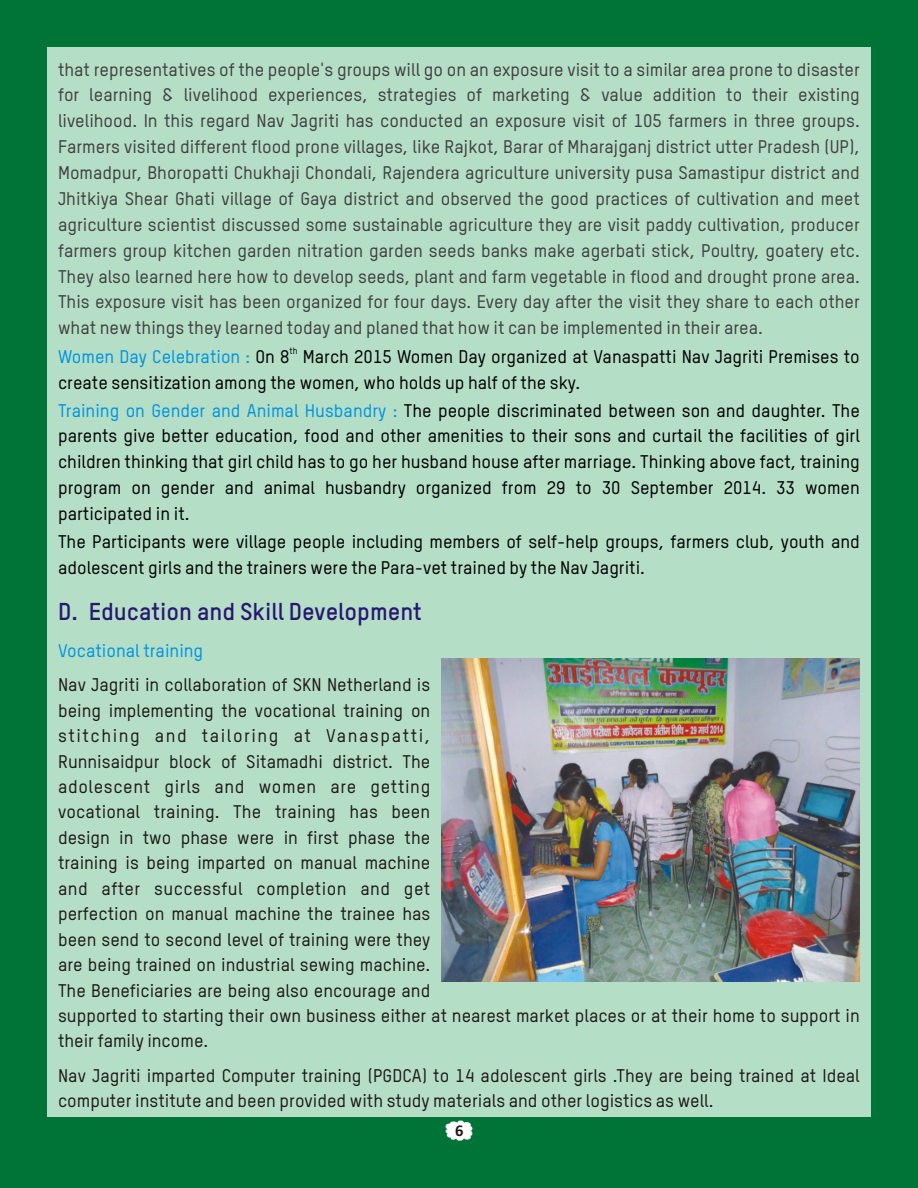
<style>
.page{position:relative;width:918px;height:1188px;background:#007336}
.page>*{position:absolute;margin:0;border:0;box-sizing:border-box;transform-origin:0 0}
.t1{font:700 24px "Oxfam TSTARPRO";color:#291770}
.t2{font:18px/26px "Oxfam TSTARPRO Medium";color:#404040;text-align:justify}
.t3{font:18px/25.5px "Oxfam TSTARPRO Medium";color:#1f1a17}
.t4{font:18px/26px "Oxfam TSTARPRO Medium";color:#000;text-align:justify}
.t5{font:700 16.5px "Calibri";color:#1f1a17}
.t6{font:9px "Oxfam TSTARPRO Medium";color:#000}
.s1{color:#0094de}
</style>
<div class="page">
<div style="left:47px;top:47px;width:824px;height:1070px;background:#b5dec7"></div>
<svg style="left:445px;top:1120px;width:28px;height:21px"></svg>
<img style="left:441px;top:659px;width:419px;height:322px">
<p class="t2" style="left:58px;top:58px;width:803px">that representatives of the people's groups will go on an exposure visit to a similar area prone to disaster for learning &amp; livelihood experiences, strategies of marketing &amp; value addition to their existing livelihood. In this regard Nav Jagriti has conducted an exposure visit of 105 farmers in three groups.<br>Farmers visited different flood prone villages, like Rajkot, Barar of Mharajganj district utter Pradesh (UP), Momadpur, Bhoropatti Chukhaji Chondali, Rajendera agriculture university pusa Samastipur district and Jhitkiya Shear Ghati village of Gaya district and observed the good practices of cultivation and meet agriculture scientist discussed some sustainable agriculture they are visit paddy cultivation, producer farmers group kitchen garden nitration garden seeds banks make agerbati stick, Poultry, goatery etc.<br>They also learned here how to develop seeds, plant and farm vegetable in flood and drought prone area.<br>This exposure visit has been organized for four days. Every day after the visit they share to each other what new things they learned today and planed that how it can be implemented in their area.</p>
<p class="t4" style="left:58px;top:345px;width:803px"><span class="s1">Women Day Celebration :</span> On 8 March 2015 Women Day organized at Vanaspatti Nav Jagriti Premises to</p>
<p class="t4" style="left:58px;top:399px;width:803px"><span class="s1">Training on Gender and Animal Husbandry :</span> The people discriminated between son and daughter. The</p>
<p class="t6" style="left:290px;top:347px;width:10px">th</p>
<p class="t4" style="left:58px;top:371px;width:524px">create sensitization among the women, who holds up half of the sky.</p>
<p class="t4" style="left:58px;top:425px;width:803px">parents give better education, food and other amenities to their sons and curtail the facilities of girl children thinking that girl child has to go her husband house after marriage. Thinking above fact, training program on gender and animal husbandry organized from 29 to 30 September 2014. 33 women participated in it.</p>
<p class="t4" style="left:58px;top:530px;width:803px">The Participants were village people including members of self-help groups, farmers club, youth and adolescent girls and the trainers were the Para-vet trained by the Nav Jagriti.</p>
<p class="t1" style="left:58px;top:601px;width:365px">D. Education and Skill Development</p>
<p class="t3" style="left:58px;top:634px;width:374px;line-height:34.5px"><span class="s1">Vocational training<br></span>Nav Jagriti in collaboration of SKN Netherland is</p>
<p class="t3" style="left:58px;top:699px;width:803px">being implementing the vocational training on<br>stitching and tailoring at Vanaspatti,<br>Runnisaidpur block of Sitamadhi district. The<br>adolescent girls and women are getting<br>vocational training. The training has been<br>design in two phase were in first phase the<br>training is being imparted on manual machine<br>and after successful completion and get<br>perfection on manual machine the trainee has<br>been send to second level of training were they<br>are being trained on industrial sewing machine.<br>The Beneficiaries are being also encourage and<br>supported to starting their own business either at nearest market places or at their home to support in their family income.</p>
<p class="t3" style="left:58px;top:1064px;width:803px">Nav Jagriti imparted Computer training (PGDCA) to 14 adolescent girls .They are being trained at Ideal computer institute and been provided with study materials and other logistics as well.</p>
<p class="t5" style="left:455px;top:1123px;width:10px">6</p>
</div>
